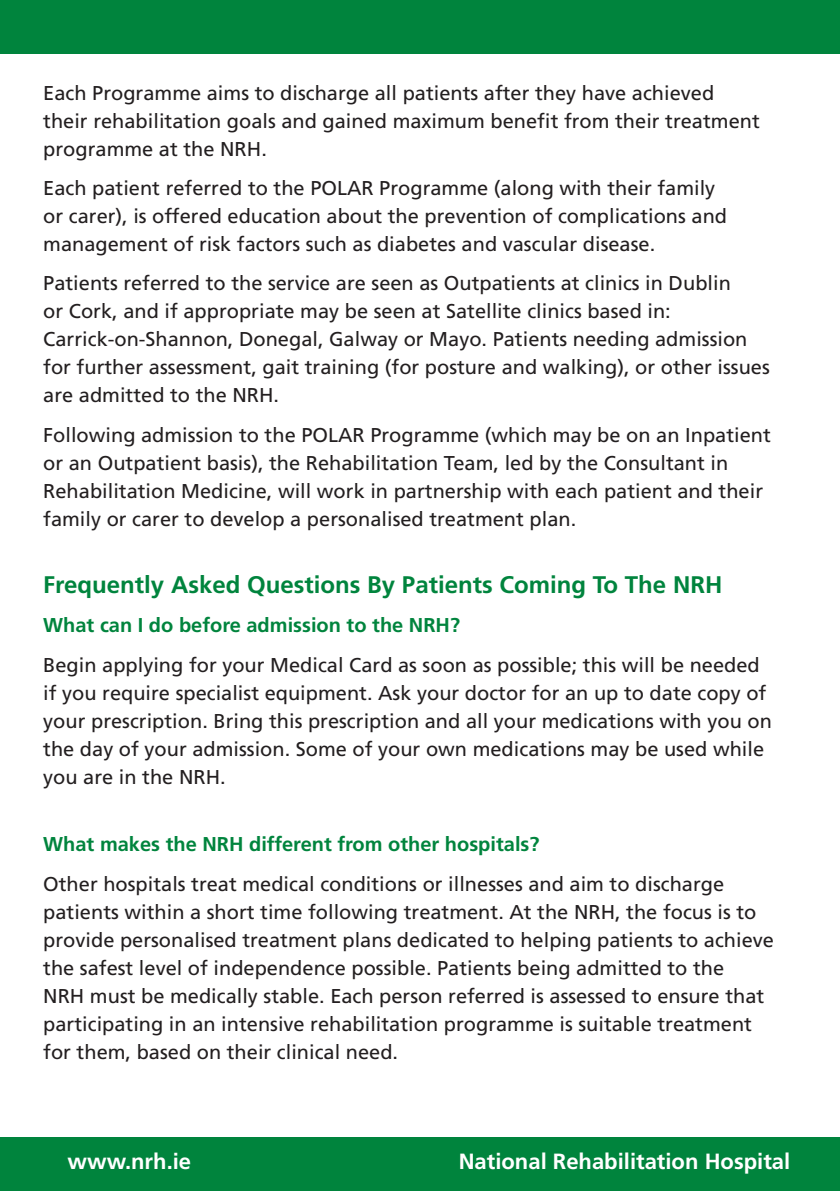
<style>
.page{position:relative;width:840px;height:1191px;background:#fff}
.page>*{position:absolute;margin:0;border:0;box-sizing:border-box;transform-origin:0 0}
.t1{font:700 24px "Frutiger LT Std";color:#00843d}
.t2{font:700 22px "Frutiger LT Std";color:#fff}
.t3{font:20px/28px "Frutiger LT Std";color:#231f20}
.t4{font:700 20px "Frutiger LT Std";color:#00843d}
</style>
<div class="page">
<div style="left:0;top:1137px;width:839px;height:54px;background:#00843d"></div>
<div style="left:0;top:0;width:839px;height:54px;background:#00843d"></div>
<hr style="left:839px;top:1137px;width:1px;height:54px;background:#00843d">
<p class="t3" style="left:43px;top:79px;width:717px">Each Programme aims to discharge all patients after they have achieved their rehabilitation goals and gained maximum benefit from their treatment programme at the NRH.</p>
<p class="t3" style="left:43px;top:174px;width:685px">Each patient referred to the POLAR Programme (along with their family or carer), is offered education about the prevention of complications and management of risk factors such as diabetes and vascular disease.</p>
<p class="t3" style="left:43px;top:269px;width:727px">Patients referred to the service are seen as Outpatients at clinics in Dublin<br>or Cork, and if appropriate may be seen at Satellite clinics based in:<br>Carrick-on-Shannon, Donegal, Galway or Mayo. Patients needing admission for further assessment, gait training (for posture and walking), or other issues are admitted to the NRH.</p>
<p class="t3" style="left:43px;top:421px;width:728px">Following admission to the POLAR Programme (which may be on an Inpatient or an Outpatient basis), the Rehabilitation Team, led by the Consultant in Rehabilitation Medicine, will work in partnership with each patient and their family or carer to develop a personalised treatment plan.</p>
<p class="t1" style="left:43px;top:570px;width:680px">Frequently Asked Questions By Patients Coming To The NRH</p>
<p class="t4" style="left:43px;top:614px;width:418px">What can I do before admission to the NRH?</p>
<p class="t3" style="left:43px;top:651px;width:729px">Begin applying for your Medical Card as soon as possible; this will be needed if you require specialist equipment. Ask your doctor for an up to date copy of your prescription. Bring this prescription and all your medications with you on the day of your admission. Some of your own medications may be used while you are in the NRH.</p>
<p class="t4" style="left:43px;top:832px;width:497px">What makes the NRH different from other hospitals?</p>
<p class="t3" style="left:43px;top:869px;width:731px">Other hospitals treat medical conditions or illnesses and aim to discharge patients within a short time following treatment. At the NRH, the focus is to provide personalised treatment plans dedicated to helping patients to achieve the safest level of independence possible. Patients being admitted to the<br>NRH must be medically stable. Each person referred is assessed to ensure that participating in an intensive rehabilitation programme is suitable treatment for them, based on their clinical need.</p>
<p class="t2" style="left:67px;top:1148px;width:125px">www.nrh.ie</p>
<p class="t2" style="left:458px;top:1148px;width:333px">National Rehabilitation Hospital</p>
</div>
